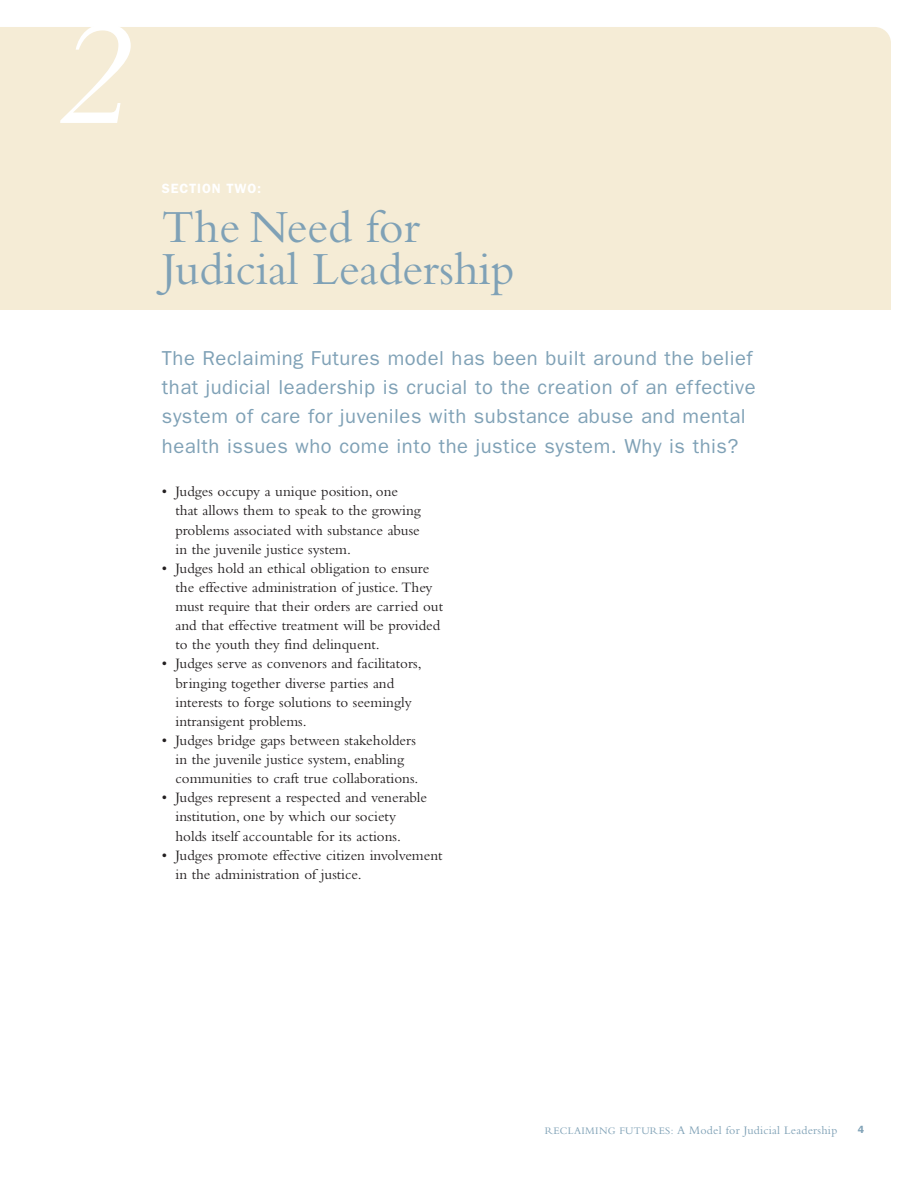
<style>
.page{position:relative;width:918px;height:1188px;background:#fff}
.page>*{position:absolute;margin:0;border:0;box-sizing:border-box;transform-origin:0 0}
.t1{font:italic 156px "Bembo";color:#fff}
.t2{font:48px/42px "Bembo";letter-spacing:-.005em;color:#7fa1b6}
.t3{font:20.25px/29.2px "Franklin Gothic";letter-spacing:.025em;color:#7fa1b6}
.t4{font:15px/19.2px "Bembo";color:#231f20}
.t5{font:600 13.5px "Franklin Gothic";letter-spacing:.06em;color:#fff}
.t6{font:12px "Bembo";letter-spacing:.02em;color:#7fa1b6}
.t7{font:600 10.5px "Franklin Gothic";color:#7fa1b6}
.s1{font-size:10.5px}
</style>
<div class="page">
<div style="left:0;top:27px;width:891px;height:283px;background:#f5ecd6"></div>
<h1 class="t1" style="left:52px;top:18px;width:81px">2</h1>
<p class="t5" style="left:162px;top:184px;width:101px">SECTION TWO:</p>
<h2 class="t2" style="left:162px;top:211px;width:354px">The Need for<br>Judicial Leadership</h2>
<p class="t3" style="left:162px;top:345px;width:595px">The Reclaiming Futures model has been built around the belief that judicial leadership is crucial to the creation of an effective system of care for juveniles with substance abuse and mental health issues who come into the justice system. Why is this?</p>
<p class="t4" style="left:175px;top:483px;width:247px;text-indent:-14px">• Judges occupy a unique position, one that allows them to speak to the growing problems associated with substance abuse in the juvenile justice system.</p>
<p class="t4" style="left:175px;top:560px;width:269px;text-indent:-14px">• Judges hold an ethical obligation to ensure the effective administration of justice. They must require that their orders are carried out and that effective treatment will be provided to the youth they find delinquent.</p>
<p class="t4" style="left:175px;top:655px;width:248px;text-indent:-14px">• Judges serve as convenors and facilitators, bringing together diverse parties and interests to forge solutions to seemingly intransigent problems.</p>
<p class="t4" style="left:175px;top:732px;width:245px;text-indent:-14px">• Judges bridge gaps between stakeholders in the juvenile justice system, enabling communities to craft true collaborations.</p>
<p class="t4" style="left:175px;top:789px;width:253px;text-indent:-14px">• Judges represent a respected and venerable institution, one by which our society holds itself accountable for its actions.</p>
<p class="t4" style="left:175px;top:847px;width:269px;text-indent:-14px">• Judges promote effective citizen involvement in the administration of justice.</p>
<p class="t6" style="left:545px;top:1126px;width:294px"><span class="s1">RECLAIMING FUTURES:</span> A Model for Judicial Leadership</p>
<p class="t7" style="left:858px;top:1126px;width:8px">4</p>
</div>
